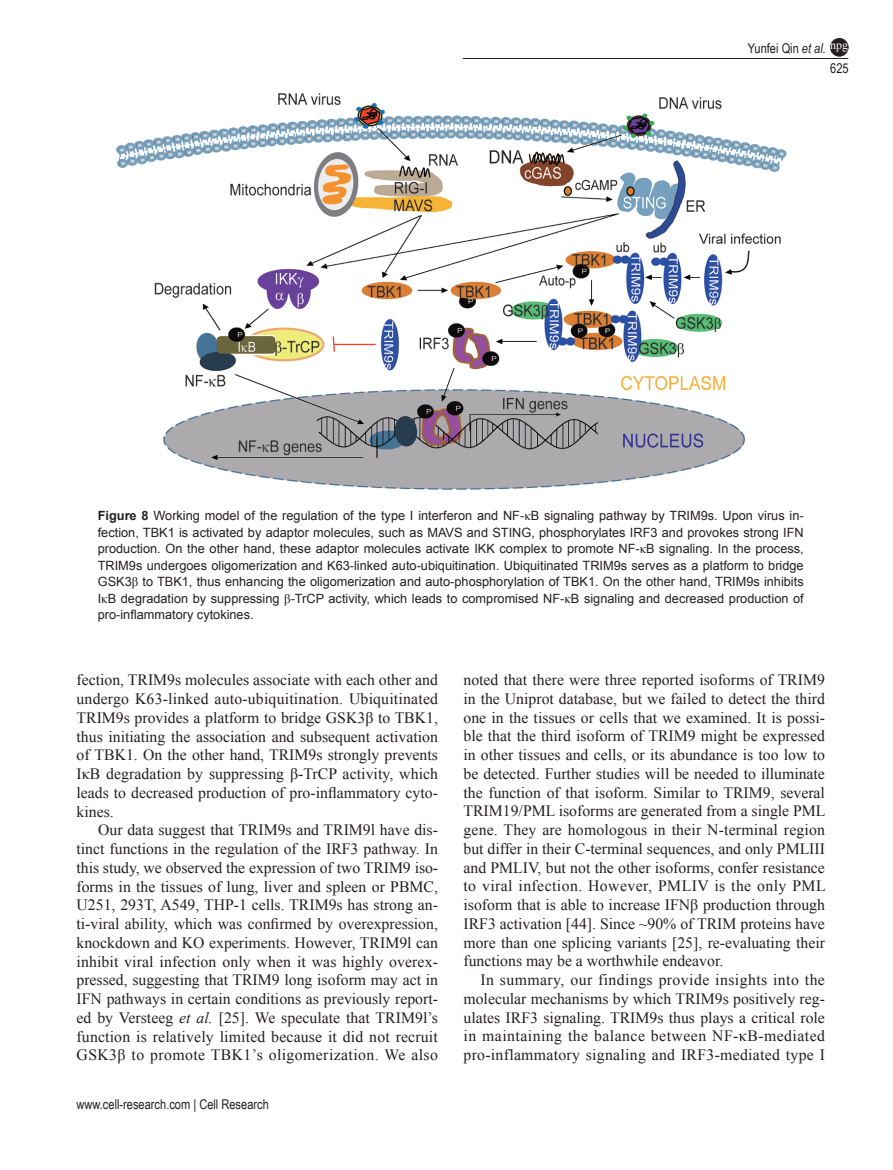
<style>
.page{position:relative;width:893px;height:1170px;background:#fff}
.page>*{position:absolute;margin:0;border:0;box-sizing:border-box;transform-origin:0 0}
.t1{font:15.75px/18.8px "Times New Roman";color:#231f20;text-align:justify}
.t2{font:13.5px "Arial Narrow";color:#231f20}
.t3{font:12.75px/16.5px "Arial MT2";color:#231f20;text-align:justify}
.t4{font:12.75px "Arial";color:#231f20}
.t5{font:12px "Times New Roman PSMT2";color:#fff}
.s1{font-style:italic}
.s2{font-family:"Arial";font-weight:700}
.s3{font-family:"Times New Roman"}
.s4{font-family:"Arial"}
.s5{font-family:"Times New Roman PS Italic MT2"}
</style>
<div class="page">
<hr style="left:463px;top:58px;width:385px;height:1px;background:#231f20">
<div style="left:830px;top:38px;width:18px;height:18px;background:#231f20;border-radius:50%"></div>
<div style="left:830px;top:38px;width:18px;height:18px;border:1px solid #231f20;border-radius:50%"></div>
<img style="left:116px;top:93px;width:671px;height:397px">
<p class="t2" style="left:748px;top:39px;width:80px">Yunfei Qin <span class="s1">et al.</span></p>
<p class="t5" style="left:830px;top:37px;width:19px">npg</p>
<p class="t2" style="left:830px;top:58px;width:20px">625</p>
<p class="t3" style="left:98px;top:508px;width:707px"><span class="s2">Figure 8</span> Working model of the regulation of the type I interferon and NF-<span class="s3">κ</span>B signaling pathway by TRIM9s. Upon virus in&shy;fection, TBK1 is activated by adaptor molecules, such as MAVS and STING, phosphorylates IRF3 and provokes strong IFN production. On the other hand, these adaptor molecules activate IKK complex to promote NF-<span class="s3">κ</span><span class="s4">B signaling. In the process, </span>TRIM9s undergoes oligomerization and K63-linked auto-ubiquitination. Ubiquitinated TRIM9s serves as a platform to bridge GSK3<span class="s3">β</span> to TBK1, thus enhancing the oligomerization and auto-phosphorylation of TBK1. On the other hand, TRIM9s inhibits</p>
<p class="t4" style="left:98px;top:590px;width:707px">I<span class="s3">κ</span>B degradation by suppressing <span class="s3">β</span>-TrCP activity, which leads to compromised NF-<span class="s3">κ</span>B signaling and decreased production of</p>
<p class="t3" style="left:98px;top:607px;width:157px">pro-inflammatory cytokines.</p>
<p class="t1" style="left:77px;top:670px;width:363px">fection, TRIM9s molecules associate with each other and undergo K63-linked auto-ubiquitination. Ubiquitinated TRIM9s provides a platform to bridge GSK3β to TBK1, thus initiating the association and subsequent activation of TBK1. On the other hand, TRIM9s strongly prevents IκB degradation by suppressing β-TrCP activity, which leads to decreased production of pro-inflammatory cyto&shy;kines.</p>
<p class="t1" style="left:77px;top:820px;width:363px;text-indent:22px">Our data suggest that TRIM9s and TRIM9l have dis&shy;tinct functions in the regulation of the IRF3 pathway. In this study, we observed the expression of two TRIM9 iso&shy;forms in the tissues of lung, liver and spleen or PBMC, U251, 293T, A549, THP-1 cells. TRIM9s has strong an&shy;ti-viral ability, which was confirmed by overexpression, knockdown and KO experiments. However, TRIM9l can inhibit viral infection only when it was highly overex&shy;pressed, suggesting that TRIM9 long isoform may act in IFN pathways in certain conditions as previously report&shy;ed by Versteeg <span class="s5">et al.</span> [25]. We speculate that TRIM9l’s function is relatively limited because it did not recruit GSK3β to promote TBK1’s oligomerization. We also</p>
<p class="t2" style="left:77px;top:1094px;width:194px">www.cell-research.com | Cell Research</p>
<p class="t1" style="left:463px;top:670px;width:364px">noted that there were three reported isoforms of TRIM9 in the Uniprot database, but we failed to detect the third one in the tissues or cells that we examined. It is possi&shy;ble that the third isoform of TRIM9 might be expressed in other tissues and cells, or its abundance is too low to be detected. Further studies will be needed to illuminate the function of that isoform. Similar to TRIM9, several TRIM19/PML isoforms are generated from a single PML gene. They are homologous in their N-terminal region but differ in their C-terminal sequences, and only PMLIII and PMLIV, but not the other isoforms, confer resistance to viral infection. However, PMLIV is the only PML isoform that is able to increase IFNβ production through IRF3 activation [44]. Since ~90% of TRIM proteins have more than one splicing variants [25], re-evaluating their functions may be a worthwhile endeavor.</p>
<p class="t1" style="left:463px;top:970px;width:363px;text-indent:17px">In summary, our findings provide insights into the molecular mechanisms by which TRIM9s positively reg&shy;ulates IRF3 signaling. TRIM9s thus plays a critical role in maintaining the balance between NF-κB-mediated pro-inflammatory signaling and IRF3-mediated type I</p>
</div>
